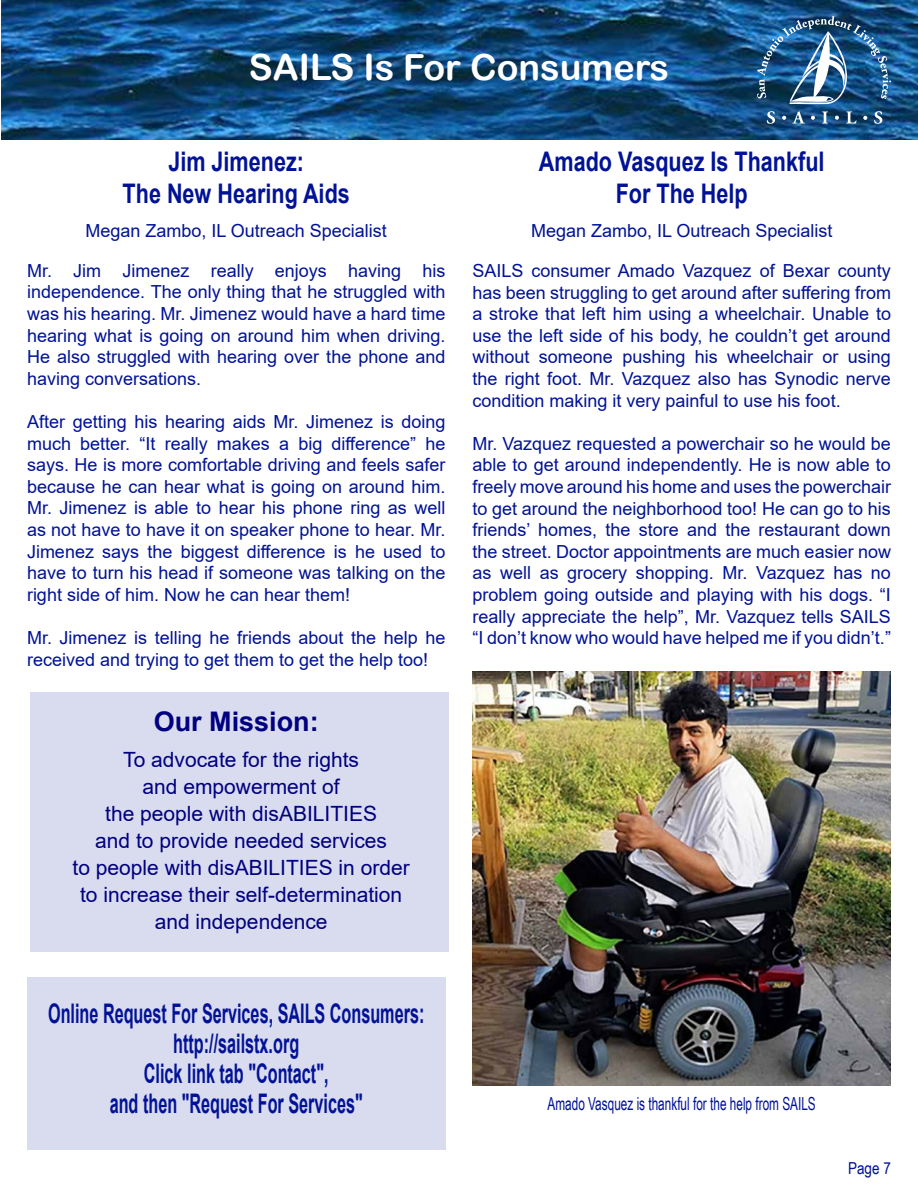
<style>
.page{position:relative;width:918px;height:1188px;background:#fff}
.page>*{position:absolute;margin:0;border:0;box-sizing:border-box;transform-origin:0 0}
.t1{font:36px "Arial Rounded MT Bold";color:#fff}
.t2{font:700 27px/30px "Arial";color:#011296;text-align:center;scale:.6 1}
.t3{font:700 27px/32.4px "Arial";color:#011296;text-align:center;scale:.8 1}
.t4{font:700 27px "Arial";color:#000080}
.t5{font:21px/27px "Arial";color:#000080;text-align:center}
.t6{font:18px/21.6px "Arial";color:#011296;text-align:justify}
.t7{font:18px "Arial Narrow";color:#011296;scale:.8 1}
.t8{font:16.5px "Arial Narrow";color:#011296}
</style>
<div class="page">
<img style="left:1px;top:0;width:917px;height:139px">
<img style="left:757px;top:16px;width:134px;height:89px">
<svg style="left:767px;top:111px;width:8px;height:13px"></svg>
<svg style="left:792px;top:111px;width:13px;height:13px"></svg>
<svg style="left:822px;top:111px;width:6px;height:13px"></svg>
<svg style="left:846px;top:111px;width:11px;height:13px"></svg>
<svg style="left:874px;top:111px;width:8px;height:13px"></svg>
<svg style="left:782px;top:116px;width:4px;height:4px"></svg>
<svg style="left:811px;top:116px;width:4px;height:4px"></svg>
<svg style="left:835px;top:116px;width:4px;height:4px"></svg>
<svg style="left:863px;top:116px;width:4px;height:4px"></svg>
<img style="left:472px;top:671px;width:419px;height:414px">
<div style="left:27px;top:978px;width:419px;height:172px;background:#d9dbef"></div>
<div style="left:30px;top:693px;width:418px;height:259px;background:#d9dbef"></div>
<h1 class="t1" style="left:249px;top:46px;width:422px">SAILS Is For Consumers</h1>
<h2 class="t3" style="left:123px;top:145px;width:286px">Jim Jimenez:<br>The New Hearing Aids</h2>
<p class="t6" style="left:86px;top:220px;width:303px">Megan Zambo, IL Outreach Specialist</p>
<p class="t6" style="left:27px;top:260px;width:420px">Mr. Jim Jimenez really enjoys having his independence. The only thing that he struggled with was his hearing. Mr. Jimenez would have a hard time hearing what is going on around him when driving.<br>He also struggled with hearing over the phone and having conversations.</p>
<p class="t6" style="left:27px;top:411px;width:420px">After getting his hearing aids Mr. Jimenez is doing much better. “It really makes a big difference” he says. He is more comfortable driving and feels safer because he can hear what is going on around him.<br>Mr. Jimenez is able to hear his phone ring as well as not have to have it on speaker phone to hear. Mr.<br>Jimenez says the biggest difference is he used to have to turn his head if someone was talking on the right side of him. Now he can hear them!</p>
<p class="t6" style="left:27px;top:627px;width:420px">Mr. Jimenez is telling he friends about the help he received and trying to get them to get the help too!</p>
<h2 class="t4" style="left:154px;top:703px;width:167px">Our Mission:</h2>
<p class="t5" style="left:73px;top:746px;width:339px">To advocate for the rights<br>and empowerment of<br>the people with disABILITIES<br>and to provide needed services<br>to people with disABILITIES in order to increase their self-determination and independence</p>
<h2 class="t3" style="left:539px;top:145px;width:359px">Amado Vasquez Is Thankful<br>For The Help</h2>
<p class="t6" style="left:531px;top:220px;width:303px">Megan Zambo, IL Outreach Specialist</p>
<p class="t6" style="left:473px;top:260px;width:420px">SAILS consumer Amado Vazquez of Bexar county has been struggling to get around after suffering from a stroke that left him using a wheelchair. Unable to use the left side of his body, he couldn’t get around without someone pushing his wheelchair or using the right foot. Mr. Vazquez also has Synodic nerve condition making it very painful to use his foot.</p>
<p class="t6" style="left:473px;top:433px;width:420px">Mr. Vazquez requested a powerchair so he would be able to get around independently. He is now able to freely move around his home and uses the powerchair to get around the neighborhood too! He can go to his friends’ homes, the store and the restaurant down the street. Doctor appointments are much easier now as well as grocery shopping. Mr. Vazquez has no problem going outside and playing with his dogs. “I really appreciate the help”, Mr. Vazquez tells SAILS “I don’t know who would have helped me if you didn’t.”</p>
<h2 class="t2" style="left:48px;top:999px;width:629px">Online Request For Services, SAILS Consumers: http://sailstx.org<br>Click link tab "Contact",<br>and then "Request For Services"</h2>
<p class="t7" style="left:548px;top:1091px;width:337px">Amado Vasquez is thankful for the help from SAILS</p>
<p class="t8" style="left:848px;top:1156px;width:44px">Page 7</p>
</div>
